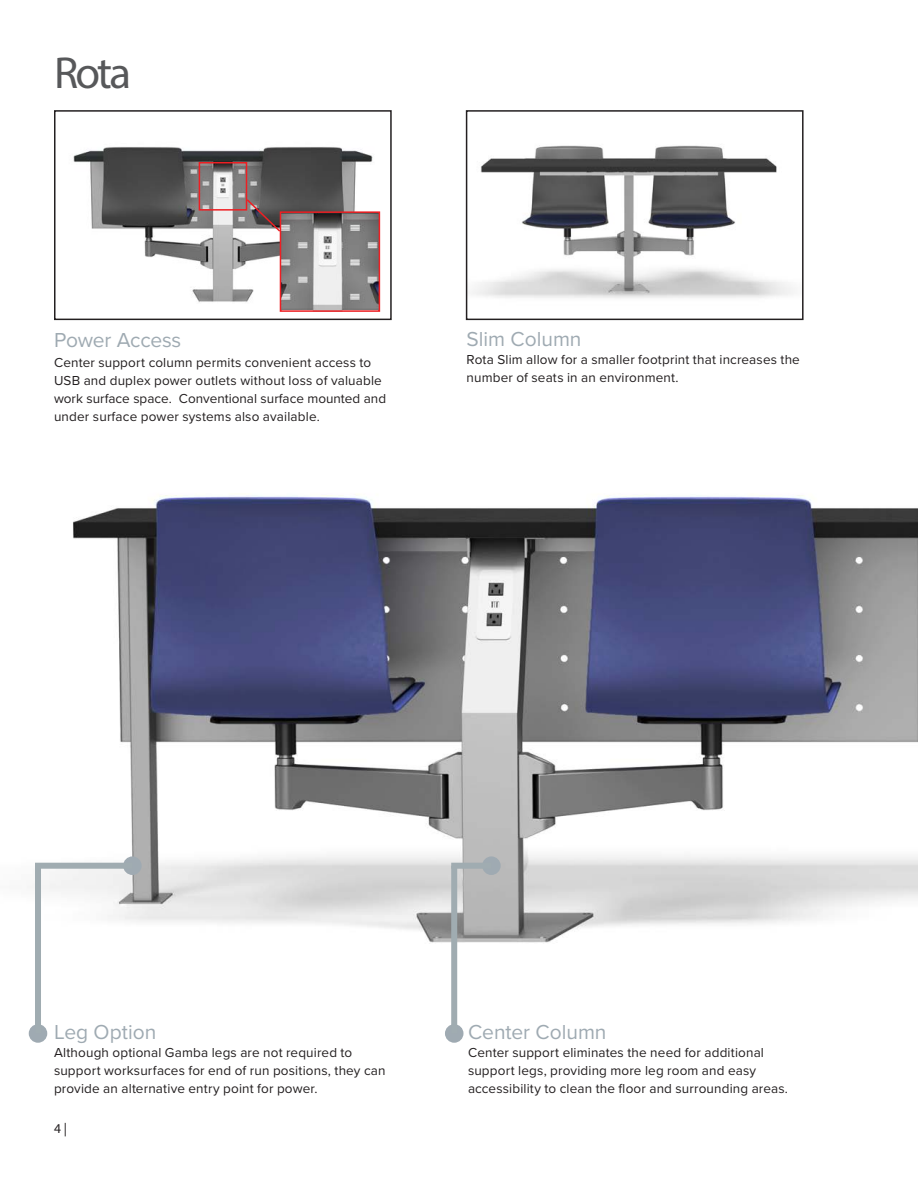
<style>
.page{position:relative;width:918px;height:1188px;background:#fff}
.page>*{position:absolute;margin:0;border:0;box-sizing:border-box;transform-origin:0 0}
.t1{font:45px "Myriad Pro";color:#57585a}
.t2{font:21px "Proxima Nova";color:#9faab2}
.t3{font:13.5px/18px "Proxima Nova";letter-spacing:.01em;color:#231f20}
.t4{font:13.5px "Myriad Pro";color:#231f20}
</style>
<div class="page">
<img style="left:28px;top:110px;width:890px;height:928px">
<img style="left:64px;top:114px;width:322px;height:203px">
<div style="left:54px;top:110px;width:338px;height:210px;border:2px solid #231f20"></div>
<img style="left:469px;top:113px;width:332px;height:204px">
<div style="left:466px;top:110px;width:338px;height:210px;border:2px solid #231f20"></div>
<div style="left:199px;top:162px;width:48px;height:49px;border:2px solid #ee1f23"></div>
<img style="left:283px;top:214px;width:94px;height:95px">
<div style="left:280px;top:211px;width:100px;height:101px;border:2px solid #ee1f23"></div>
<svg style="left:245px;top:198px;width:37px;height:35px"></svg>
<div style="left:29px;top:1024px;width:18px;height:19px;background:#9faab2;border-radius:50%"></div>
<div style="left:445px;top:1024px;width:19px;height:19px;background:#9faab2;border-radius:50%"></div>
<div style="left:482px;top:856px;width:19px;height:19px;background:#9faab2;border-radius:50%"></div>
<div style="left:123px;top:856px;width:19px;height:19px;background:#9faab2;border-radius:50%"></div>
<div style="left:35px;top:866px;width:6px;height:167px;background:#a0acb1"></div>
<div style="left:451px;top:866px;width:6px;height:167px;background:#a0acb1"></div>
<div style="left:35px;top:863px;width:97px;height:6px;background:#a0acb1"></div>
<div style="left:451px;top:863px;width:40px;height:6px;background:#a0acb1"></div>
<h1 class="t1" style="left:54px;top:54px;width:79px">Rota</h1>
<h2 class="t2" style="left:54px;top:331px;width:129px">Power Access</h2>
<p class="t3" style="left:54px;top:354px;width:334px">Center support column permits convenient access to USB and duplex power outlets without loss of valuable work surface space. Conventional surface mounted and under surface power systems also available.</p>
<h2 class="t2" style="left:467px;top:330px;width:116px">Slim Column</h2>
<p class="t3" style="left:467px;top:351px;width:335px">Rota Slim allow for a smaller footprint that increases the number of seats in an environment.</p>
<h2 class="t2" style="left:54px;top:1023px;width:104px">Leg Option</h2>
<p class="t3" style="left:54px;top:1044px;width:333px">Although optional Gamba legs are not required to support worksurfaces for end of run positions, they can provide an alternative entry point for power.</p>
<p class="t4" style="left:54px;top:1123px;width:15px">4 |</p>
<h2 class="t2" style="left:468px;top:1023px;width:140px">Center Column</h2>
<p class="t3" style="left:468px;top:1044px;width:322px">Center support eliminates the need for additional support legs, providing more leg room and easy accessibility to clean the floor and surrounding areas.</p>
</div>
